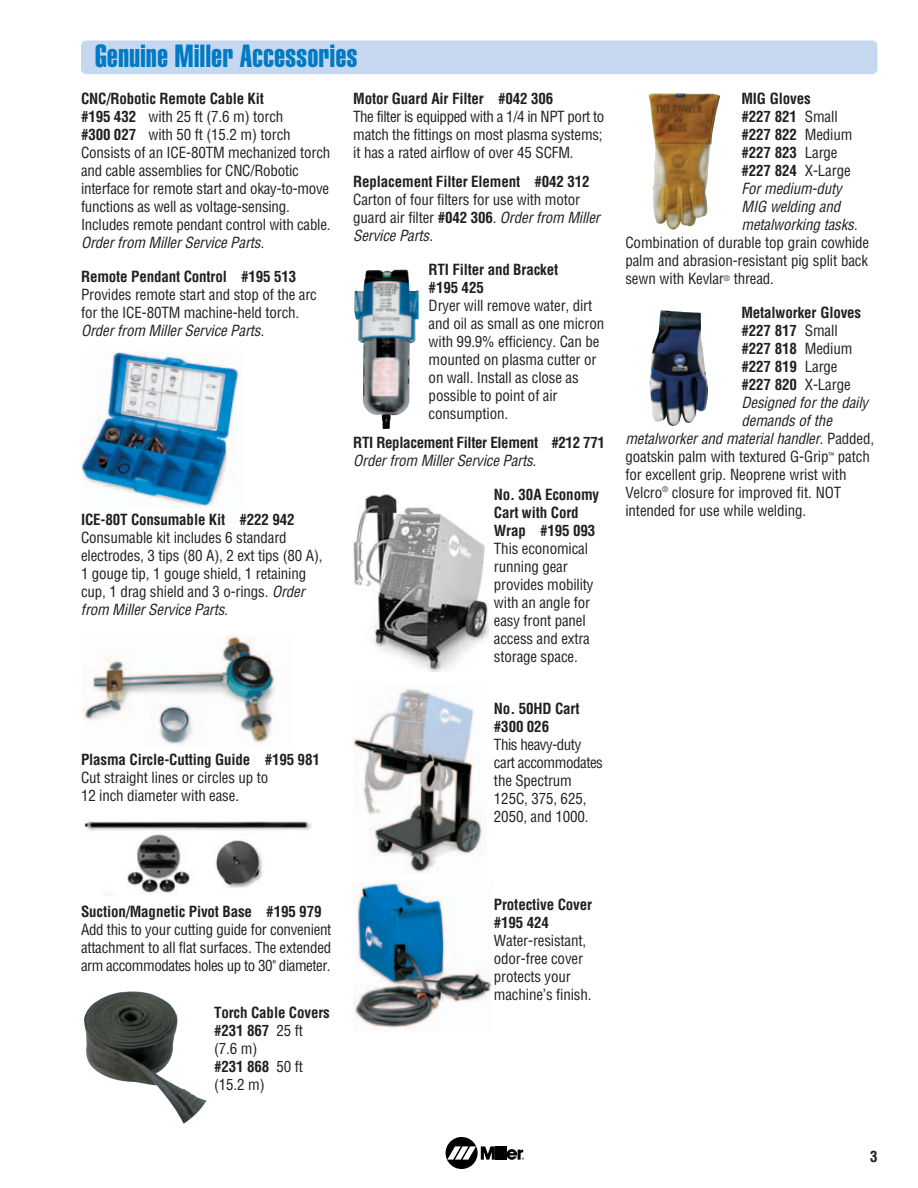
<style>
.page{position:relative;width:918px;height:1188px;background:#fff}
.page>*{position:absolute;margin:0;border:0;box-sizing:border-box;transform-origin:0 0}
.t1{font:31.5px "Helvetica Extra Compressed";letter-spacing:.02em;color:#007ac2}
.t2{font:condensed 15px/18px "Helvetica";letter-spacing:-.01em;color:#231f20}
.t3{font:700 condensed 15px/18px "Helvetica";letter-spacing:-.01em;color:#231f20}
.t4{font:italic condensed 15px/18px "Helvetica";color:#231f20}
.s1{font-weight:700}
.s2{font-style:italic}
.s3{font-weight:700;font-style:normal}
.s4{font-style:normal}
.s5{font-weight:400}
</style>
<div class="page">
<div style="left:446px;top:1137px;width:32px;height:32px;background:#000;border-radius:50%"></div>
<hr style="left:499px;top:1146px;width:3px;height:14px;background:#000">
<hr style="left:503px;top:1146px;width:3px;height:14px;background:#000">
<svg style="left:447px;top:1146px;width:52px;height:14px"></svg>
<svg style="left:506px;top:1149px;width:18px;height:11px"></svg>
<div style="left:81px;top:40px;width:797px;height:34px;background:#c6d8ef;border-radius:5px"></div>
<img style="left:650px;top:310px;width:58px;height:116px">
<img style="left:649px;top:93px;width:71px;height:137px">
<img style="left:353px;top:881px;width:139px;height:147px">
<img style="left:353px;top:688px;width:134px;height:186px">
<img style="left:353px;top:494px;width:137px;height:177px">
<img style="left:354px;top:270px;width:65px;height:159px">
<img style="left:84px;top:991px;width:123px;height:133px">
<img style="left:84px;top:819px;width:228px;height:74px">
<img style="left:82px;top:635px;width:193px;height:112px">
<img style="left:81px;top:352px;width:161px;height:155px">
<h1 class="t1" style="left:95px;top:45px;width:264px">Genuine Miller Accessories</h1>
<p class="t2" style="left:81px;top:91px;width:251px"><span class="s1">CNC/Robotic Remote Cable Kit<br>#195 432</span> with 25 ft (7.6 m) torch<br><span class="s1">#300 027</span> with 50 ft (15.2 m) torch Consists of an ICE-80TM mechanized torch and cable assemblies for CNC/Robotic interface for remote start and okay-to-move functions as well as voltage-sensing.<br>Includes remote pendant control with cable.</p>
<p class="t4" style="left:81px;top:235px;width:188px">Orderfrom MillerService Parts.</p>
<p class="t3" style="left:81px;top:269px;width:217px">Remote Pendant Control #195 513</p>
<p class="t2" style="left:81px;top:287px;width:237px">Provides remote start and stop of the arc for the ICE-80TM machine-held torch.</p>
<p class="t4" style="left:81px;top:323px;width:188px">Orderfrom MillerService Parts.</p>
<p class="t3" style="left:353px;top:91px;width:202px">Motor Guard Air Filter #042 306</p>
<p class="t2" style="left:353px;top:109px;width:253px">The filter is equipped with a 1/4 in NPT port to match the fittings on most plasma systems; it has a rated airflow of over 45 SCFM.</p>
<p class="t3" style="left:353px;top:174px;width:238px">Replacement Filter Element #042 312</p>
<p class="t2" style="left:353px;top:192px;width:251px">Carton of four filters for use with motor guard air filter <span class="s1">#042 306</span>. <span class="s2">Orderfrom Miller<br>Service Parts.</span></p>
<p class="t3" style="left:429px;top:262px;width:131px">RTI Filter and Bracket #195 425</p>
<p class="t2" style="left:429px;top:298px;width:177px">Dryer will remove water, dirt and oil as small as one micron with 99.9% efficiency. Can be mounted on plasma cutter or on wall. Install as close as possible to point of air consumption.</p>
<p class="t3" style="left:353px;top:435px;width:253px">RTI Replacement Filter Element #212 771</p>
<p class="t4" style="left:353px;top:453px;width:188px">Orderfrom MillerService Parts.</p>
<p class="t3" style="left:494px;top:487px;width:107px">No. 30A Economy<br>Cart with Cord<br>Wrap #195 093</p>
<p class="t2" style="left:494px;top:541px;width:101px">This economical running gear provides mobility with an angle for easy front panel access and extra storage space.</p>
<p class="t3" style="left:494px;top:701px;width:87px">No. 50HD Cart #300 026</p>
<p class="t2" style="left:494px;top:737px;width:110px">This heavy-duty cart accommodates the Spectrum<br>125C, 375, 625,<br>2050, and 1000.</p>
<p class="t3" style="left:81px;top:512px;width:215px">ICE-80T Consumable Kit #222 942</p>
<p class="t2" style="left:81px;top:530px;width:243px">Consumable kit includes 6 standard electrodes, 3 tips (80 A), 2 ext tips (80 A), 1 gouge tip, 1 gouge shield, 1 retaining cup, 1 drag shield and 3 o-rings. <span class="s2">Order from MillerService Parts.</span></p>
<p class="t3" style="left:81px;top:752px;width:240px">Plasma Circle-Cutting Guide #195 981</p>
<p class="t2" style="left:81px;top:770px;width:189px">Cut straight lines or circles up to<br>12 inch diameter with ease.</p>
<p class="t4" style="left:741px;top:91px;width:121px"><span class="s3">MIG Gloves<br>#227 821</span> <span class="s4">Small </span><span class="s3">#227 822</span> <span class="s4">Medium </span><span class="s3">#227 823</span> <span class="s4">Large </span><span class="s3">#227 824</span> <span class="s4">X-Large<br></span>Formedium-duty<br>MIG welding and metalworking tasks.</p>
<p class="t2" style="left:625px;top:235px;width:245px;text-align:justify">Combination of durable top grain cowhide palm and abrasion-resistant pig split back sewn with Kevlar<sup>®</sup> thread.</p>
<p class="t3" style="left:741px;top:305px;width:121px">Metalworker Gloves</p>
<p class="t3" style="left:742px;top:323px;width:98px">#227 817 <span class="s5">Small</span></p>
<p class="t3" style="left:742px;top:341px;width:112px">#227 818 <span class="s5">Medium</span></p>
<p class="t3" style="left:742px;top:359px;width:98px">#227 819 <span class="s5">Large</span></p>
<p class="t3" style="left:742px;top:377px;width:111px">#227 820 <span class="s5">X-Large</span></p>
<p class="t4" style="left:742px;top:395px;width:128px">Designed forthe daily</p>
<p class="t4" style="left:742px;top:413px;width:95px">demands ofthe</p>
<p class="t4" style="left:625px;top:431px;width:250px">metalworkerand materialhandler.<span class="s4">P a d d e d ,</span></p>
<p class="t2" style="left:625px;top:449px;width:246px">goatskin palm with textured G-Grip<sup>™</sup> patch</p>
<p class="t2" style="left:625px;top:467px;width:223px">for excellent grip. Neoprene wrist with</p>
<p class="t2" style="left:625px;top:485px;width:217px">Velcro<sup>®</sup> closure for improved fit. NOT</p>
<p class="t2" style="left:625px;top:503px;width:182px">intended for use while welding.</p>
<p class="t3" style="left:81px;top:904px;width:242px">Suction/Magnetic Pivot Base #195 979</p>
<p class="t2" style="left:81px;top:922px;width:252px;text-align:justify">Add this to your cutting guide for convenient attachment to all flat surfaces. The extended arm accommodates holes up to 30" diameter.</p>
<p class="t3" style="left:214px;top:1004px;width:117px">Torch Cable Covers #231 867 <span class="s5">25 ft (7.6 m)<br></span>#231 868 <span class="s5">50 ft (15.2 m)</span></p>
<p class="t3" style="left:494px;top:897px;width:100px">Protective Cover #195 424</p>
<p class="t2" style="left:494px;top:933px;width:99px">Water-resistant, odor-free cover protects your machine’s finish.</p>
<p class="t3" style="left:870px;top:1149px;width:9px">3</p>
</div>
